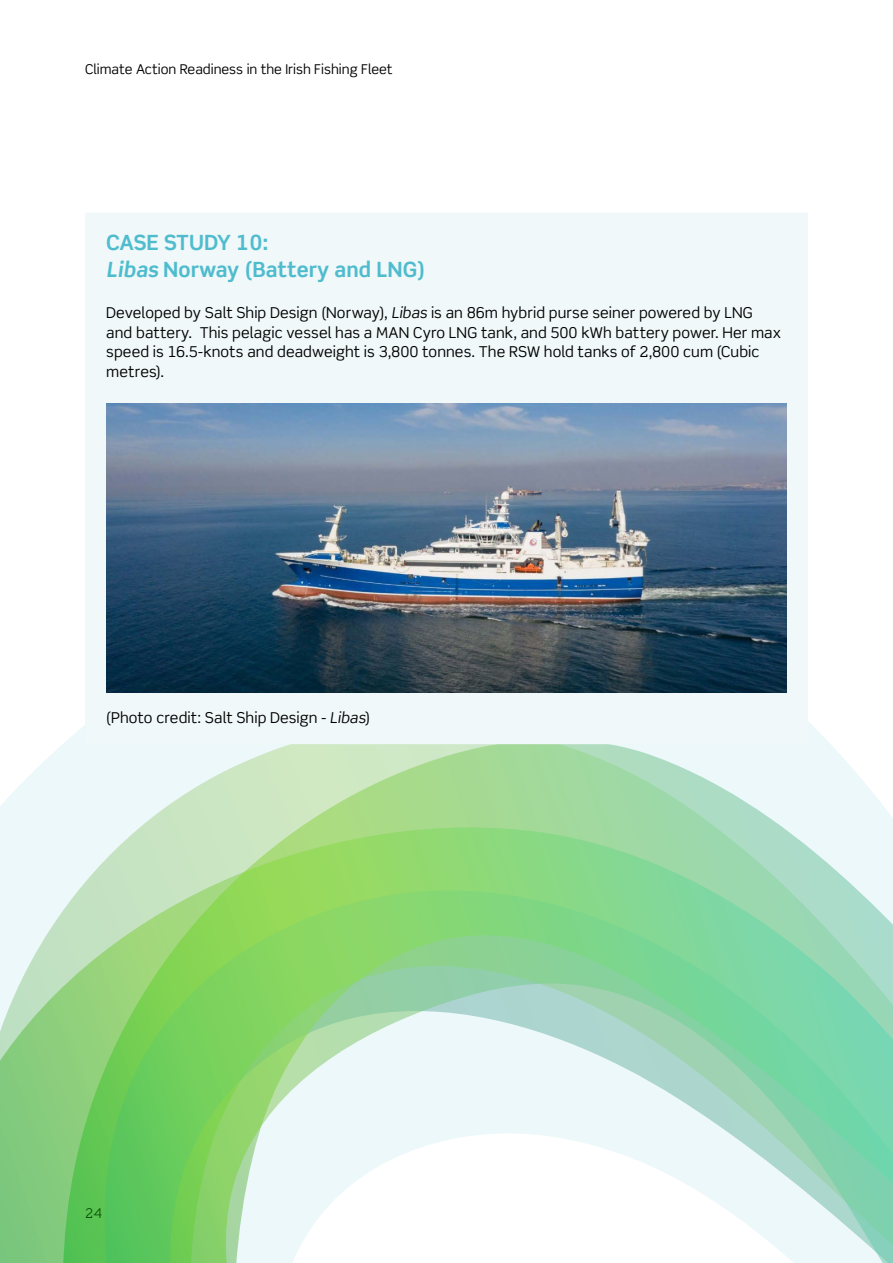
<style>
.page{position:relative;width:893px;height:1263px;background:#fff}
.page>*{position:absolute;margin:0;border:0;box-sizing:border-box;transform-origin:0 0}
.CS_H3{font:700 21px/27px "Scene Pro";color:#4fbcce}
.Body{font:15px/19.5px "Scene Pro";letter-spacing:.005em;color:#000}
.t1{font:13.5px "Scene Pro";color:#000}
.s1{font-style:italic}
</style>
<div class="page">
<svg style="left:60px;top:739px;width:822px;height:65px"></svg>
<svg style="left:0;top:804px;width:893px;height:459px"></svg>
<svg style="left:95px;top:890px;width:798px;height:373px"></svg>
<div style="left:85px;top:213px;width:723px;height:531px;background:#f0f8f9"></div>
<img style="left:106px;top:404px;width:681px;height:289px">
<p class="t1" style="left:85px;top:61px;width:309px">Climate Action Readiness in the Irish Fishing Fleet</p>
<p class="CS_H3" style="left:106px;top:229px;width:321px">CASE STUDY 10:<br><span class="s1">Libas</span> Norway (Battery and LNG)</p>
<p class="Body" style="left:106px;top:303px;width:676px">Developed by Salt Ship Design (Norway), <span class="s1">Libas</span> is an 86m hybrid purse seiner powered by LNG and battery. This pelagic vessel has a MAN Cyro LNG tank, and 500 kWh battery power. Her max speed is 16.5-knots and deadweight is 3,800 tonnes. The RSW hold tanks of 2,800 cum (Cubic metres).</p>
<p class="Body" style="left:106px;top:708px;width:265px">(Photo credit: Salt Ship Design - <span class="s1">Libas</span>)</p>
<p class="t1" style="left:85px;top:1205px;width:18px">24</p>
</div>
